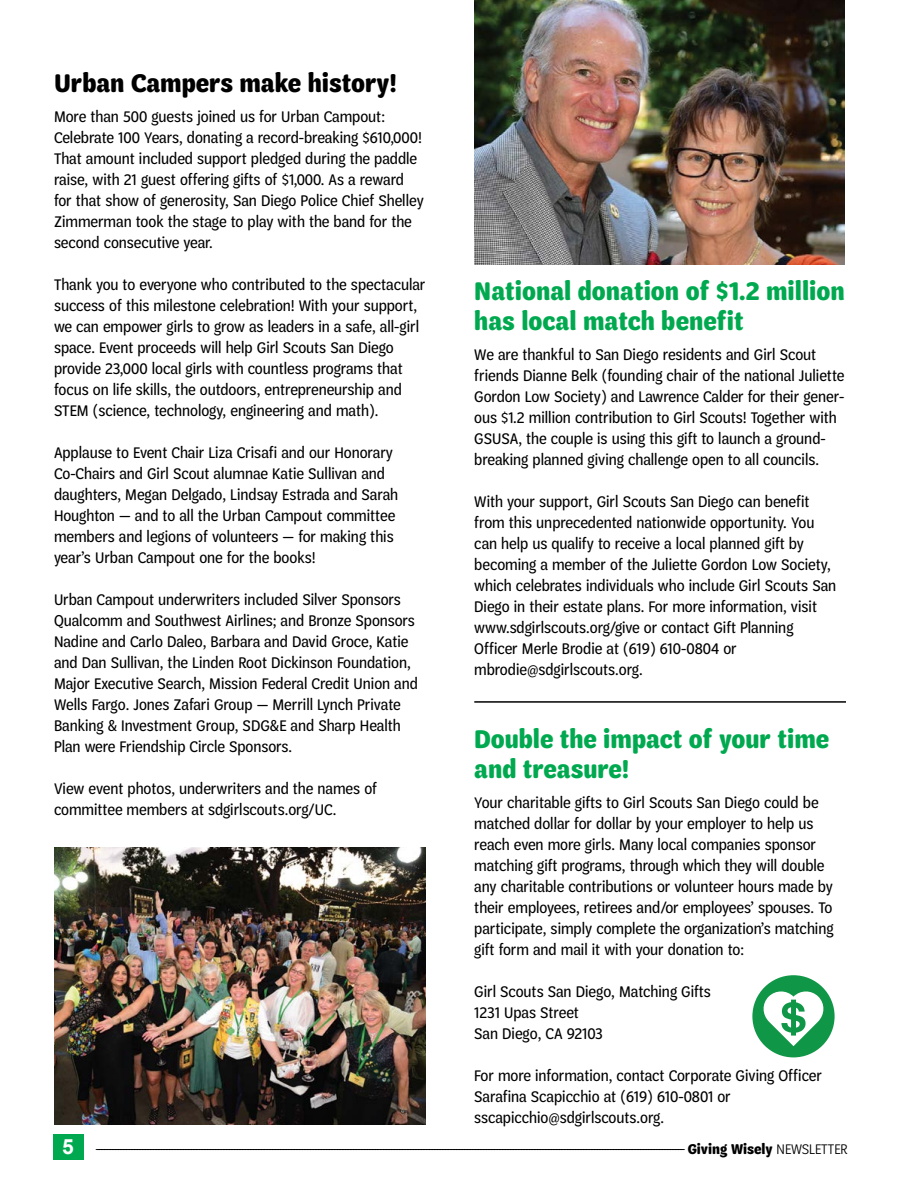
<style>
.page{position:relative;width:918px;height:1188px;background:#fff}
.page>*{position:absolute;margin:0;border:0;box-sizing:border-box;transform-origin:0 0}
.subtitle{font:700 27px/30px "Trefoil Sans Cond";color:#00a94f}
.subtitle-2{font:700 27px "Trefoil Sans Cond";color:#000}
.t1{font:700 21px "Arial";color:#fff}
.subtitle-3{font:16.5px/21px "Trefoil Sans Cond";color:#000}
.details{font:300 16.5px "Trefoil Sans Cond";color:#000}
.s1{font-weight:700;font-size:15px}
.s2{font-size:15px}
</style>
<div class="page">
<div style="left:53px;top:1134px;width:30px;height:26px;background:#00a94f"></div>
<hr style="left:474px;top:701px;width:372px;height:2px;background:#000">
<img style="left:474px;top:0;width:371px;height:264px">
<img style="left:54px;top:847px;width:372px;height:278px">
<div style="left:752px;top:975px;width:83px;height:82px;background:#109647;border-radius:50%"></div>
<svg style="left:762px;top:991px;width:63px;height:55px"></svg>
<p class="subtitle-2" style="left:54px;top:68px;width:344px">Urban Campers make history!</p>
<p class="subtitle-3" style="left:54px;top:106px;width:371px">More than 500 guests joined us for Urban Campout:<br>Celebrate 100 Years, donating a record-breaking $610,000!<br>That amount included support pledged during the paddle raise, with 21 guest offering gifts of $1,000. As a reward for that show of generosity, San Diego Police Chief Shelley Zimmerman took the stage to play with the band for the second consecutive year.</p>
<p class="subtitle-3" style="left:54px;top:274px;width:373px">Thank you to everyone who contributed to the spectacular success of this milestone celebration! With your support, we can empower girls to grow as leaders in a safe, all-girl space. Event proceeds will help Girl Scouts San Diego</p>
<p class="subtitle-3" style="left:54px;top:358px;width:350px;text-align:justify">provide 23,000 local girls with countless programs that focus on life skills, the outdoors, entrepreneurship and STEM (science, technology, engineering and math).</p>
<p class="subtitle-3" style="left:54px;top:442px;width:341px">Applause to Event Chair Liza Crisafi and our Honorary</p>
<p class="subtitle-3" style="left:54px;top:463px;width:346px">Co-Chairs and Girl Scout alumnae Katie Sullivan and daughters, Megan Delgado, Lindsay Estrada and Sarah Houghton — and to all the Urban Campout committee members and legions of volunteers — for making this year’s Urban Campout one for the books!</p>
<p class="subtitle-3" style="left:54px;top:589px;width:366px">Urban Campout underwriters included Silver Sponsors Qualcomm and Southwest Airlines; and Bronze Sponsors Nadine and Carlo Daleo, Barbara and David Groce, Katie and Dan Sullivan, the Linden Root Dickinson Foundation, Major Executive Search, Mission Federal Credit Union and Wells Fargo. Jones Zafari Group — Merrill Lynch Private Banking &amp; Investment Group, SDG&amp;E and Sharp Health Plan were Friendship Circle Sponsors.</p>
<p class="subtitle-3" style="left:54px;top:778px;width:325px">View event photos, underwriters and the names of</p>
<p class="subtitle-3" style="left:54px;top:799px;width:284px">committee members at sdgirlscouts.org/UC.</p>
<p class="subtitle" style="left:474px;top:276px;width:372px">National donation of $1.2 million has local match benefit</p>
<p class="subtitle-3" style="left:474px;top:344px;width:372px">We are thankful to San Diego residents and Girl Scout friends Dianne Belk (founding chair of the national Juliette Gordon Low Society) and Lawrence Calder for their gener&shy;ous $1.2 million contribution to Girl Scouts! Together with GSUSA, the couple is using this gift to launch a ground&shy;breaking planned giving challenge open to all councils.</p>
<p class="subtitle-3" style="left:474px;top:491px;width:337px">With your support, Girl Scouts San Diego can benefit</p>
<p class="subtitle-3" style="left:474px;top:512px;width:342px">from this unprecedented nationwide opportunity. You</p>
<p class="subtitle-3" style="left:474px;top:533px;width:363px">can help us qualify to receive a local planned gift by becoming a member of the Juliette Gordon Low Society, which celebrates individuals who include Girl Scouts San Diego in their estate plans. For more information, visit</p>
<p class="subtitle-3" style="left:474px;top:617px;width:321px">www.sdgirlscouts.org/give or contact Gift Planning</p>
<p class="subtitle-3" style="left:474px;top:638px;width:264px">Officer Merle Brodie at (619) 610-0804 or</p>
<p class="subtitle-3" style="left:474px;top:659px;width:170px">mbrodie@sdgirlscouts.org.</p>
<p class="subtitle" style="left:474px;top:724px;width:356px">Double the impact of your time and treasure!</p>
<p class="subtitle-3" style="left:474px;top:792px;width:361px">Your charitable gifts to Girl Scouts San Diego could be matched dollar for dollar by your employer to help us reach even more girls. Many local companies sponsor matching gift programs, through which they will double any charitable contributions or volunteer hours made by their employees, retirees and/or employees’ spouses. To participate, simply complete the organization’s matching gift form and mail it with your donation to:</p>
<p class="subtitle-3" style="left:474px;top:981px;width:238px">Girl Scouts San Diego, Matching Gifts</p>
<p class="subtitle-3" style="left:474px;top:1002px;width:106px">1231 Upas Street</p>
<p class="subtitle-3" style="left:474px;top:1023px;width:130px">San Diego, CA 92103</p>
<p class="subtitle-3" style="left:474px;top:1065px;width:349px">For more information, contact Corporate Giving Officer<br>Sarafina Scapicchio at (619) 610-0801 or</p>
<p class="subtitle-3" style="left:474px;top:1107px;width:191px">sscapicchio@sdgirlscouts.org.</p>
<p class="t1" style="left:62px;top:1132px;width:13px">5</p>
<p class="details" style="left:96px;top:1140px;width:754px">------------------------------------------------------------------------------------------------------------------------------------------------------------------------------------------------------------------------- <span class="s1">Giving Wisely</span> <span class="s2">NEWSLET TER</span></p>
</div>
